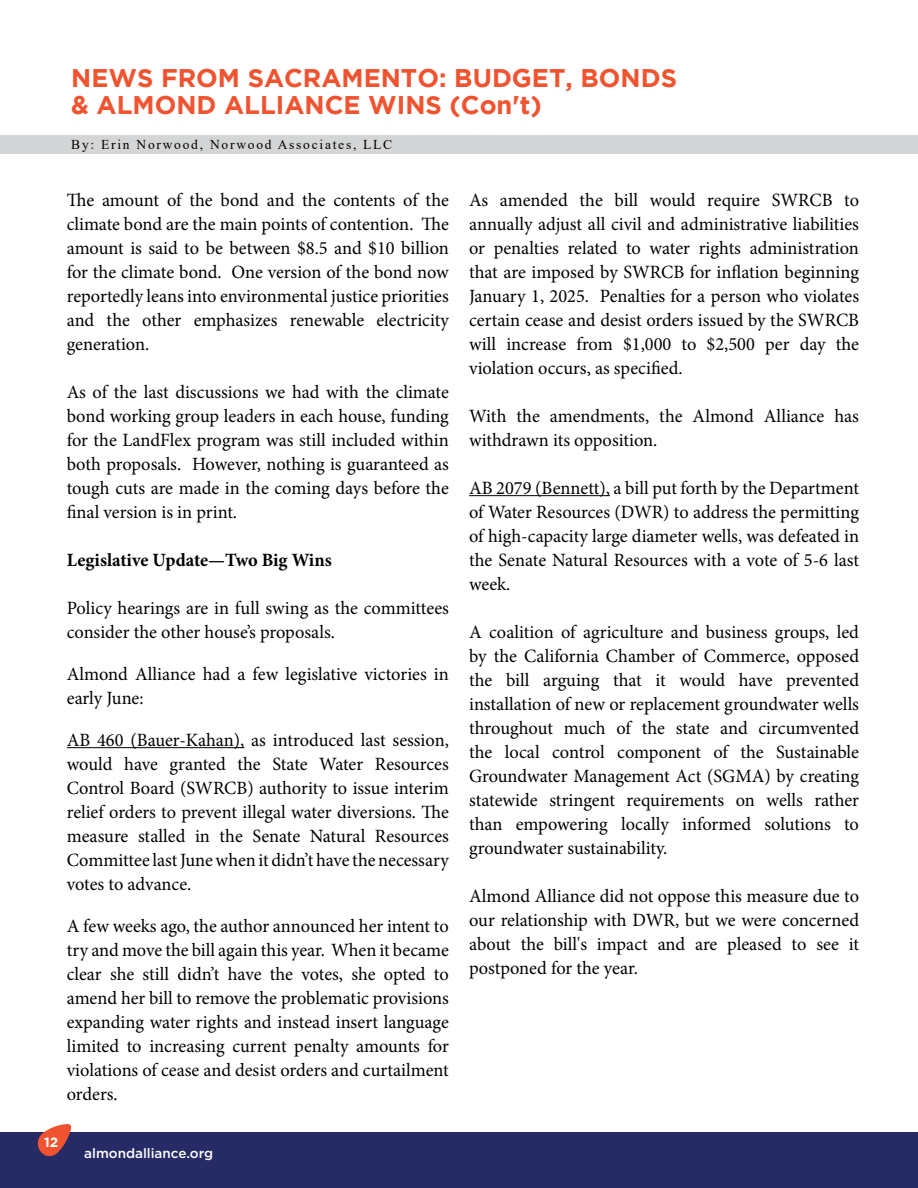
<style>
.page{position:relative;width:918px;height:1188px;background:#fff}
.page>*{position:absolute;margin:0;border:0;box-sizing:border-box;transform-origin:0 0}
.t1{font:700 25.5px/27px "Gotham";color:#f0532f}
.t2{font:18.75px/24px "Minion Pro";color:#000;text-align:justify}
.t3{font:700 18.75px "Minion Pro";color:#000}
.t4{font:13.5px "Times New Roman";letter-spacing:.13em;color:#000}
.t5{font:500 13.5px "Gotham";color:#fff}
.t6{font:700 13.5px "Gotham";color:#fff}
</style>
<div class="page">
<div style="left:0;top:1133px;width:918px;height:55px;background:#262b66"></div>
<svg style="left:35px;top:1124px;width:37px;height:33px"></svg>
<div style="left:0;top:135px;width:918px;height:19px;background:#d3d5d6"></div>
<hr style="left:67px;top:747px;width:177px;height:1px;background:#000">
<hr style="left:469px;top:495px;width:141px;height:1px;background:#000">
<h1 class="t1" style="left:71px;top:64px;width:607px">NEWS FROM SACRAMENTO: BUDGET, BONDS &amp; ALMOND ALLIANCE WINS (Con't)</h1>
<p class="t4" style="left:71px;top:135px;width:323px">By: Erin Norwood, Norwood Associates, LLC</p>
<p class="t2" style="left:67px;top:188px;width:384px">The amount of the bond and the contents of the climate bond are the main points of contention. The amount is said to be between $8.5 and $10 billion for the climate bond. One version of the bond now reportedly leans into environmental justice priorities and the other emphasizes renewable electricity generation.</p>
<p class="t2" style="left:67px;top:380px;width:384px">As of the last discussions we had with the climate bond working group leaders in each house, funding for the LandFlex program was still included within both proposals. However, nothing is guaranteed as tough cuts are made in the coming days before the final version is in print.</p>
<p class="t3" style="left:67px;top:547px;width:267px">Legislative Update—Two Big Wins</p>
<p class="t2" style="left:67px;top:596px;width:384px">Policy hearings are in full swing as the committees consider the other house’s proposals.</p>
<p class="t2" style="left:67px;top:662px;width:384px">Almond Alliance had a few legislative victories in early June:</p>
<p class="t2" style="left:67px;top:728px;width:384px">AB 460 (Bauer-Kahan), as introduced last session, would have granted the State Water Resources Control Board (SWRCB) authority to issue interim relief orders to prevent illegal water diversions. The measure stalled in the Senate Natural Resources Committee last June when it didn’t have the necessary votes to advance.</p>
<p class="t2" style="left:67px;top:914px;width:384px">A few weeks ago, the author announced her intent to try and move the bill again this year. When it became clear she still didn’t have the votes, she opted to amend her bill to remove the problematic provisions expanding water rights and instead insert language limited to increasing current penalty amounts for violations of cease and desist orders and curtailment orders.</p>
<p class="t6" style="left:44px;top:1134px;width:16px">12</p>
<p class="t5" style="left:84px;top:1144px;width:130px">almondalliance.org</p>
<p class="t2" style="left:469px;top:188px;width:391px">As amended the bill would require SWRCB to annually adjust all civil and administrative liabilities or penalties related to water rights administration that are imposed by SWRCB for inflation beginning January 1, 2025. Penalties for a person who violates certain cease and desist orders issued by the SWRCB will increase from $1,000 to $2,500 per day the violation occurs, as specified.</p>
<p class="t2" style="left:469px;top:404px;width:391px">With the amendments, the Almond Alliance has withdrawn its opposition.</p>
<p class="t2" style="left:469px;top:476px;width:391px">AB 2079 (Bennett), a bill put forth by the Department of Water Resources (DWR) to address the permitting of high-capacity large diameter wells, was defeated in the Senate Natural Resources with a vote of 5-6 last week.</p>
<p class="t2" style="left:469px;top:620px;width:391px">A coalition of agriculture and business groups, led by the California Chamber of Commerce, opposed the bill arguing that it would have prevented installation of new or replacement groundwater wells throughout much of the state and circumvented the local control component of the Sustainable Groundwater Management Act (SGMA) by creating statewide stringent requirements on wells rather than empowering locally informed solutions to groundwater sustainability.</p>
<p class="t2" style="left:469px;top:884px;width:391px">Almond Alliance did not oppose this measure due to our relationship with DWR, but we were concerned about the bill's impact and are pleased to see it postponed for the year.</p>
</div>
